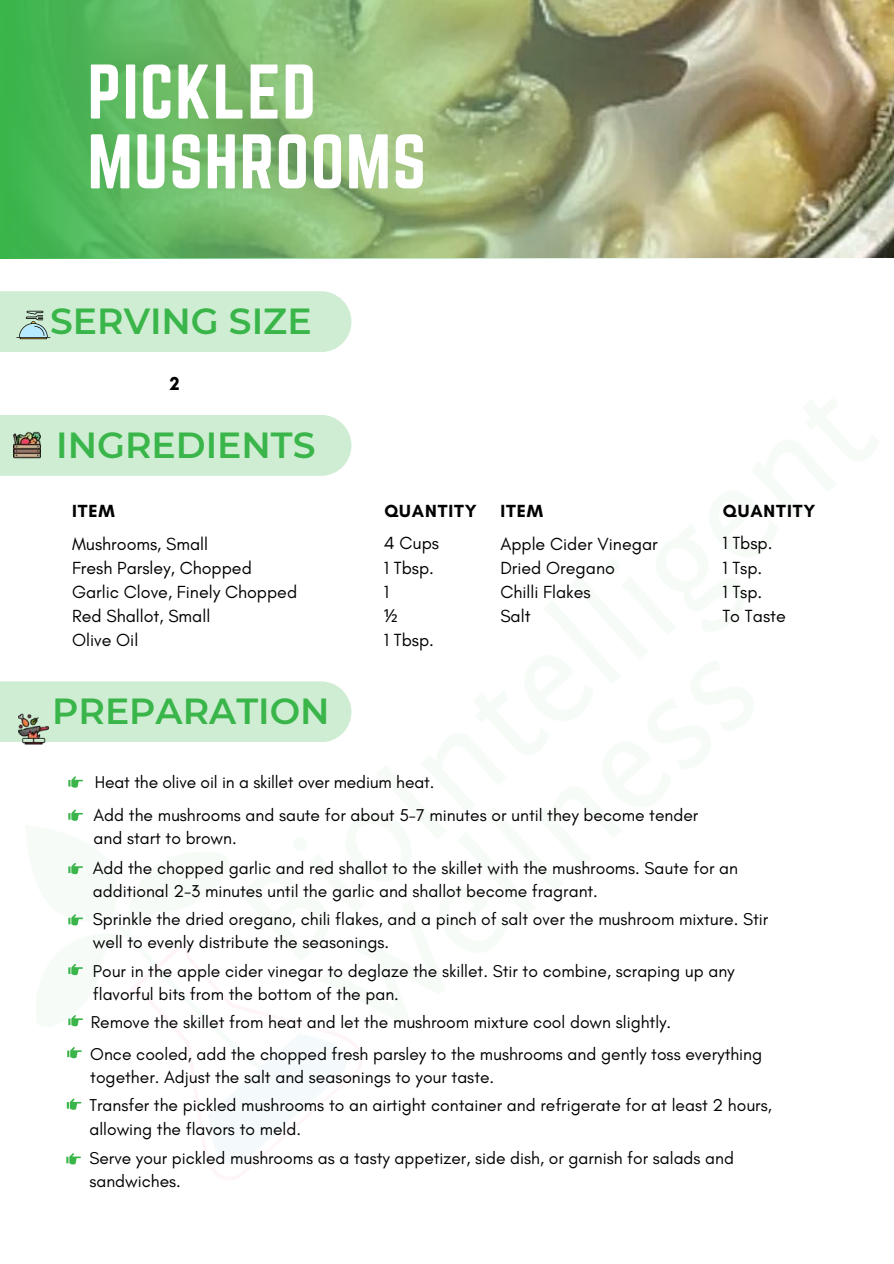
<style>
.page{position:relative;width:894px;height:1264px;background:#fff}
.page>*{position:absolute;margin:0;border:0;box-sizing:border-box;transform-origin:0 0}
.t1{font:67.5px/69.8px "Norwester";letter-spacing:.02em;color:#fff}
.t2{font:600 36.15px "Montserrat";color:#39b54a}
.t3{font:700 19.05px "Glacial Indifference";color:#000}
.t4{font:17.85px/24.2px "Glacial Indifference";color:#000}
.t5{font:700 17.85px "Glacial Indifference";letter-spacing:.05em;color:#000}
.t6{font:17.85px "Noto Sans";color:#000}
.t7{font:17.4px/23.2px "Glacial Indifference";color:#000}
</style>
<div class="page">
<img style="left:0;top:258px;width:743px;height:921px">
<div style="left:0;top:681px;width:351px;height:61px;background:#cfedd3"></div>
<img style="left:18px;top:713px;width:31px;height:31px">
<svg style="left:68px;top:776px;width:15px;height:11px"></svg>
<img style="left:0;top:0;width:893px;height:258px">
<svg style="left:68px;top:809px;width:15px;height:11px"></svg>
<svg style="left:68px;top:862px;width:15px;height:12px"></svg>
<svg style="left:66px;top:1153px;width:15px;height:11px"></svg>
<svg style="left:68px;top:914px;width:15px;height:11px"></svg>
<svg style="left:68px;top:963px;width:15px;height:12px"></svg>
<svg style="left:68px;top:1014px;width:15px;height:12px"></svg>
<svg style="left:67px;top:1046px;width:15px;height:12px"></svg>
<div style="left:0;top:291px;width:351px;height:61px;background:#cfedd3"></div>
<svg style="left:16px;top:310px;width:34px;height:29px"></svg>
<svg style="left:67px;top:1098px;width:14px;height:11px"></svg>
<h1 class="t1" style="left:87px;top:57px;width:340px">PICKLED<br>MUSHROOMS</h1>
<h2 class="t2" style="left:50px;top:299px;width:263px">SERVING SIZE</h2>
<p class="t3" style="left:170px;top:371px;width:11px">2</p>
<h2 class="t2" style="left:56px;top:422px;width:261px">INGREDIENTS</h2>
<p class="t5" style="left:72px;top:500px;width:44px">ITEM</p>
<p class="t4" style="left:72px;top:531px;width:226px">Mushrooms, Small<br>Fresh Parsley, Chopped<br>Garlic Clove, Finely Chopped<br>Red Shallot, Small<br>Olive Oil</p>
<h2 class="t2" style="left:52px;top:689px;width:279px">PREPARATION</h2>
<p class="t5" style="left:384px;top:500px;width:94px">QUANTITY</p>
<p class="t4" style="left:384px;top:531px;width:57px">4 Cups<br>1 Tbsp.<br>1</p>
<p class="t6" style="left:384px;top:603px;width:15px">½</p>
<p class="t4" style="left:384px;top:628px;width:52px">1 Tbsp.</p>
<p class="t7" style="left:95px;top:769px;width:341px">Heat the olive oil in a skillet over medium heat.</p>
<p class="t5" style="left:500px;top:500px;width:44px">ITEM</p>
<p class="t4" style="left:500px;top:531px;width:159px">Apple Cider Vinegar<br>Dried Oregano<br>Chilli Flakes<br>Salt</p>
<p class="t5" style="left:722px;top:500px;width:94px">QUANTITY</p>
<p class="t4" style="left:722px;top:531px;width:65px">1 Tbsp.<br>1 Tsp.<br>1 Tsp.<br>To Taste</p>
<p class="t7" style="left:93px;top:802px;width:606px">Add the mushrooms and saute for about 5-7 minutes or until they become tender and start to brown.</p>
<p class="t7" style="left:93px;top:856px;width:646px">Add the chopped garlic and red shallot to the skillet with the mushrooms. Saute for an additional 2-3 minutes until the garlic and shallot become fragrant.</p>
<p class="t7" style="left:93px;top:907px;width:676px">Sprinkle the dried oregano, chili flakes, and a pinch of salt over the mushroom mixture. Stir well to evenly distribute the seasonings.</p>
<p class="t7" style="left:93px;top:958px;width:643px">Pour in the apple cider vinegar to deglaze the skillet. Stir to combine, scraping up any flavorful bits from the bottom of the pan.</p>
<p class="t7" style="left:90px;top:1005px;width:673px;line-height:32px">Remove the skillet from heat and let the mushroom mixture cool down slightly.<br>Once cooled, add the chopped fresh parsley to the mushrooms and gently toss everything</p>
<p class="t7" style="left:90px;top:1065px;width:405px">together. Adjust the salt and seasonings to your taste.</p>
<p class="t7" style="left:89px;top:1093px;width:683px">Transfer the pickled mushrooms to an airtight container and refrigerate for at least 2 hours, allowing the flavors to meld.</p>
<p class="t7" style="left:89px;top:1146px;width:645px">Serve your pickled mushrooms as a tasty appetizer, side dish, or garnish for salads and sandwiches.</p>
</div>
